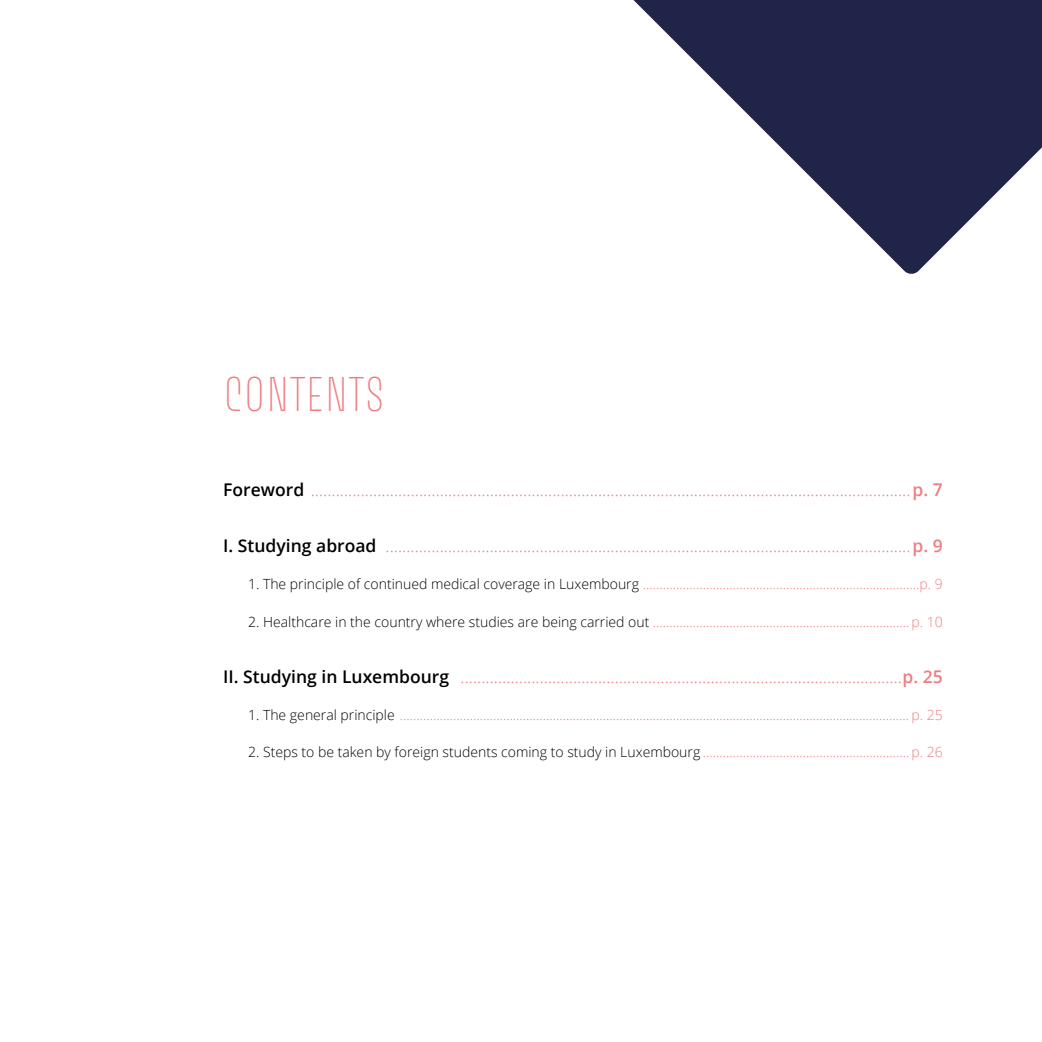
<style>
.page{position:relative;width:1042px;height:1042px;background:#fff}
.page>*{position:absolute;margin:0;border:0;box-sizing:border-box;transform-origin:0 0}
.t1{font:100 43.75px "Avory I Latn";letter-spacing:.02em;color:#ef7d81}
.t2{font:300 17.5px "Open Sans";color:#ef7d81}
.t3{font:300 14px "Open Sans";color:#ef7d81}
.s1{font-weight:600;color:#000}
.s2{font-weight:600}
.s3{color:#000}
</style>
<div class="page">
<svg style="left:633px;top:0;width:409px;height:274px;fill:#212449"></svg>
<h1 class="t1" style="left:224px;top:368px;width:163px">CONTENTS</h1>
<p class="t2" style="left:223px;top:478px;width:721px"><span class="s1">Foreword</span> ................................................................................................................................................<span class="s2">p. 7</span></p>
<p class="t2" style="left:223px;top:534px;width:721px"><span class="s1">I. Studying abroad</span> ..............................................................................................................................<span class="s2">p. 9</span></p>
<p class="t3" style="left:248px;top:575px;width:696px"><span class="s3">1. The principle of continued medical coverage in Luxembourg</span> ...................................................................................p. 9</p>
<p class="t3" style="left:248px;top:612px;width:696px"><span class="s3">2. Healthcare in the country where studies are being carried out</span> .............................................................................p. 10</p>
<p class="t2" style="left:223px;top:664px;width:721px"><span class="s1">II. Studying in Luxembourg</span> ..........................................................................................................<span class="s2">p. 25</span></p>
<p class="t3" style="left:248px;top:705px;width:696px"><span class="s3">1. The general principle</span> ......................................................................................................................................................... p. 25</p>
<p class="t3" style="left:248px;top:742px;width:696px"><span class="s3">2. Steps to be taken by foreign students coming to study in Luxembourg</span> .............................................................. p. 26</p>
</div>
